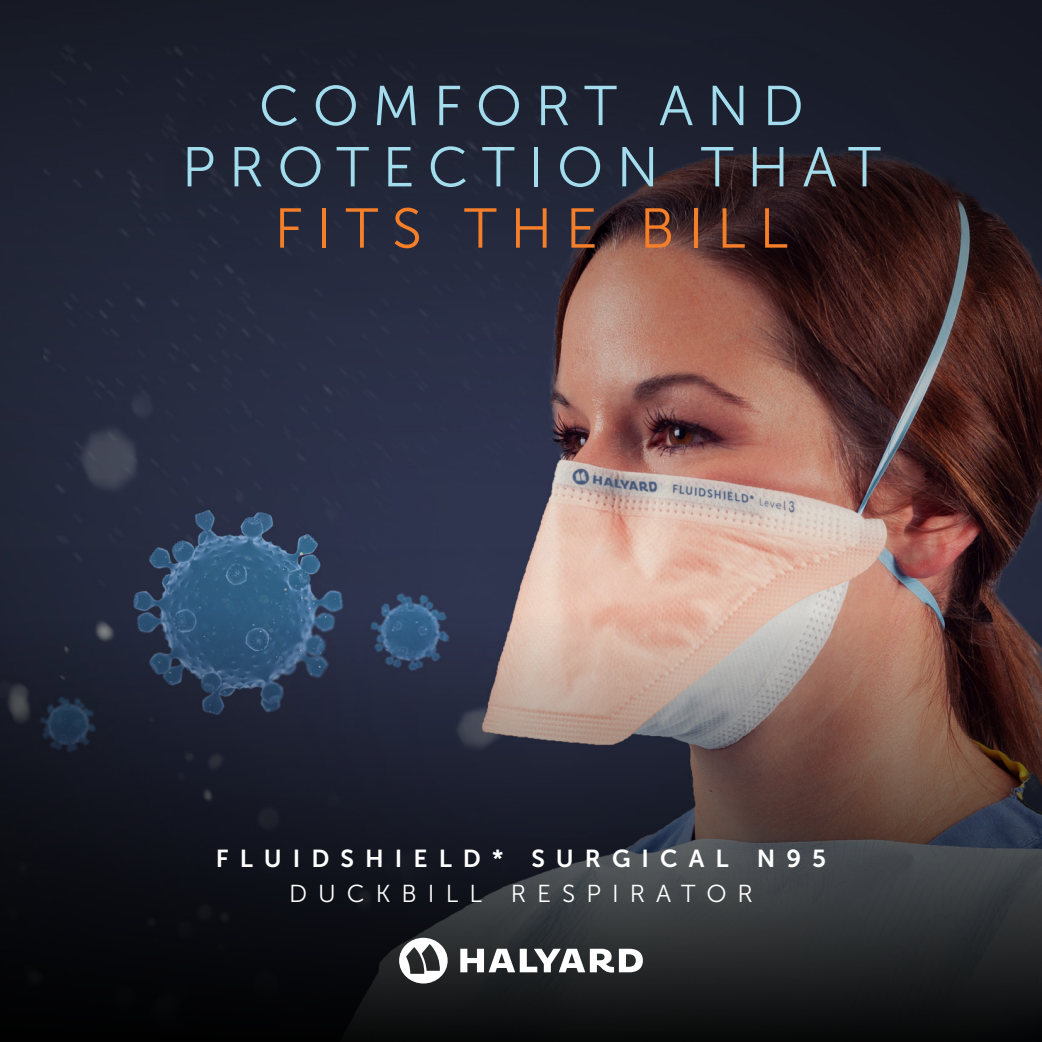
<style>
.page{position:relative;width:1042px;height:1042px;background:#fff}
.page>*{position:absolute;margin:0;border:0;box-sizing:border-box;transform-origin:0 0}
.t1{font:56px/61.2px "Museo Sans 300";letter-spacing:.24em;color:#a2dced;text-align:center}
.t2{font:56px "Museo Sans 300";letter-spacing:.24em;color:#f57e29}
.t3{font:24.5px "Museo Sans 700";letter-spacing:.45em;color:#fff}
.t4{font:24.5px "Museo Sans 300";letter-spacing:.45em;color:#fff}
</style>
<div class="page">
<img style="left:0;top:0;width:1042px;height:549px">
<svg style="left:0;top:549px;width:1042px;height:493px;background:#3e3a3f"></svg>
<svg style="left:399px;top:938px;width:49px;height:45px"></svg>
<svg style="left:460px;top:949px;width:183px;height:23px"></svg>
<div style="left:104px;top:0;width:878px;height:363px;background:#000;opacity:.21"></div>
<p class="t1" style="left:182px;top:76px;width:700px">COMFORT AND<br>PROTECTION THAT</p>
<p class="t2" style="left:274px;top:198px;width:515px">FITS THE BILL</p>
<p class="t3" style="left:216px;top:845px;width:612px">FLUIDSHIELD* SURGICAL N95</p>
<p class="t4" style="left:289px;top:880px;width:465px">DUCKBILL RESPIRATOR</p>
</div>
